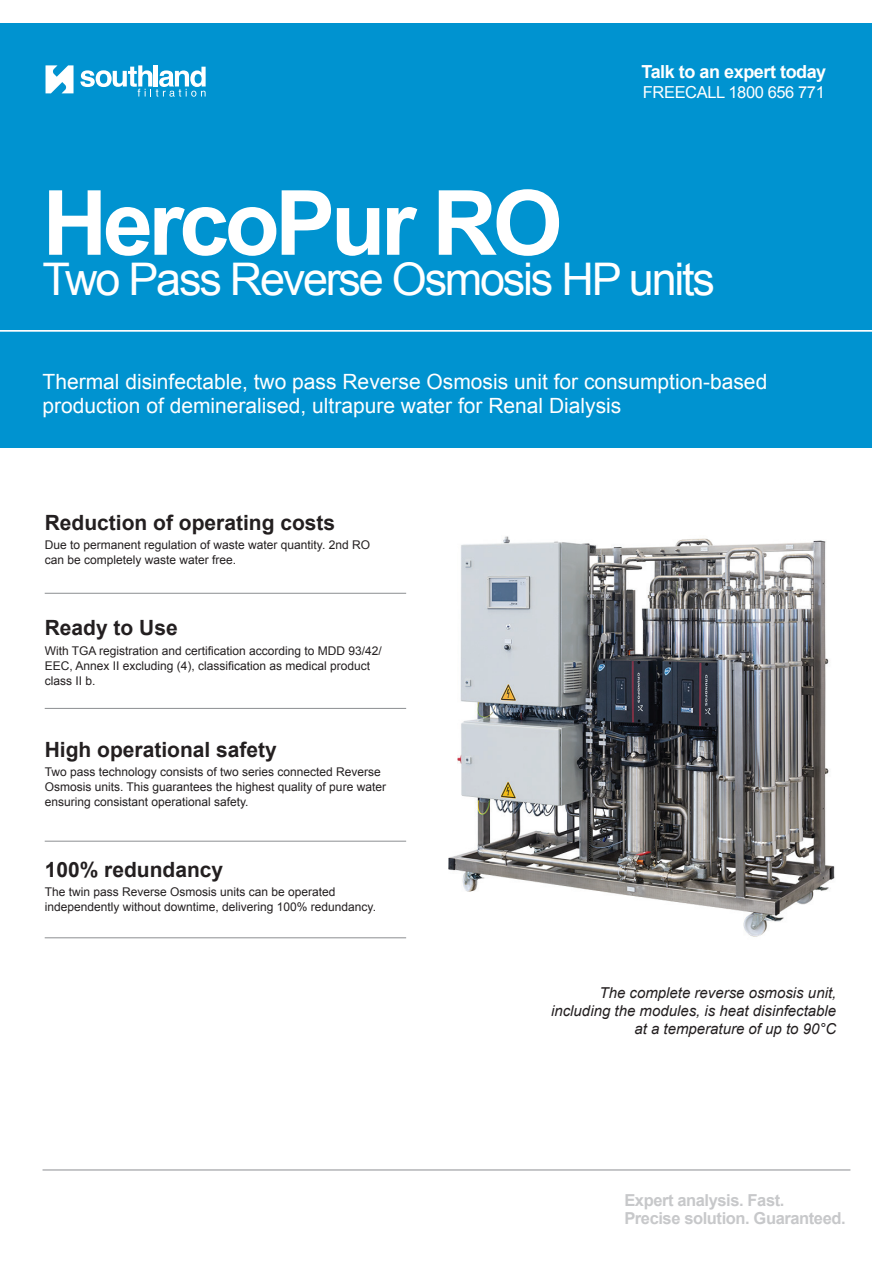
<style>
.page{position:relative;width:893px;height:1263px;background:#fff}
.page>*{position:absolute;margin:0;border:0;box-sizing:border-box;transform-origin:0 0}
.t1{font:700 90px "Arial";letter-spacing:-.05em;color:#fff}
.t2{font:45px "Arial";letter-spacing:-.05em;color:#fff}
.t3{font:21px/24px "Arial";color:#fff}
.t4{font:700 21px "Arial";color:#231f20}
.t5{font:700 18px "Arial";letter-spacing:-.025em;color:#fff}
.t6{font:700 16.5px/18px "Arial";letter-spacing:-.025em;color:#c7c8ca}
.t7{font:16.5px "Arial";letter-spacing:-.025em;color:#fff}
.t8{font:italic 15px/18px "Arial";color:#231f20;text-align:right}
.t9{font:12px/15px "Arial";color:#231f20}
</style>
<div class="page">
<div style="left:0;top:23px;width:872px;height:425px;background:#0093d0"></div>
<svg style="left:46px;top:65px;width:28px;height:28px"></svg>
<svg style="left:80px;top:65px;width:126px;height:32px"></svg>
<hr style="left:0;top:330px;width:893px;height:2px;background:#fff">
<img style="left:448px;top:536px;width:387px;height:401px">
<hr style="left:43px;top:1169px;width:807px;height:1px;background:#939598">
<hr style="left:45px;top:593px;width:361px;height:1px;background:#939598">
<hr style="left:45px;top:708px;width:361px;height:1px;background:#939598">
<hr style="left:45px;top:841px;width:361px;height:1px;background:#939598">
<hr style="left:45px;top:937px;width:361px;height:1px;background:#939598">
<h3 class="t5" style="left:641px;top:60px;width:186px">Talk to an expert today</h3>
<h3 class="t7" style="left:643px;top:81px;width:183px">FREECALL 1800 656 771</h3>
<h1 class="t1" style="left:43px;top:163px;width:522px">HercoPur RO</h1>
<h2 class="t2" style="left:43px;top:250px;width:674px">Two Pass Reverse Osmosis HP units</h2>
<h3 class="t3" style="left:43px;top:369px;width:726px">Thermal disinfectable, two pass Reverse Osmosis unit for consumption-based production of demineralised, ultrapure water for Renal Dialysis</h3>
<h3 class="t4" style="left:45px;top:508px;width:292px">Reduction of operating costs</h3>
<p class="t9" style="left:45px;top:538px;width:327px">Due to permanent regulation of waste water quantity. 2nd RO can be completely waste water free.</p>
<h3 class="t4" style="left:45px;top:614px;width:135px">Ready to Use</h3>
<p class="t9" style="left:45px;top:643px;width:339px">With TGA registration and certification according to MDD 93/42/<br>EEC, Annex II excluding (4), classification as medical product class II b.</p>
<h3 class="t4" style="left:45px;top:735px;width:234px">High operational safety</h3>
<p class="t9" style="left:45px;top:764px;width:343px">Two pass technology consists of two series connected Reverse<br>Osmosis units. This guarantees the highest quality of pure water ensuring consistant operational safety.</p>
<h3 class="t4" style="left:45px;top:855px;width:180px">100% redundancy</h3>
<p class="t9" style="left:45px;top:884px;width:333px">The twin pass Reverse Osmosis units can be operated independently without downtime, delivering 100% redundancy.</p>
<p class="t8" style="left:551px;top:984px;width:287px">The complete reverse osmosis unit, including the modules, is heat disinfectable at a temperature of up to 90°C</p>
<h3 class="t6" style="left:624px;top:1192px;width:223px">Expert analysis. Fast.<br>Precise solution. Guaranteed.</h3>
</div>
